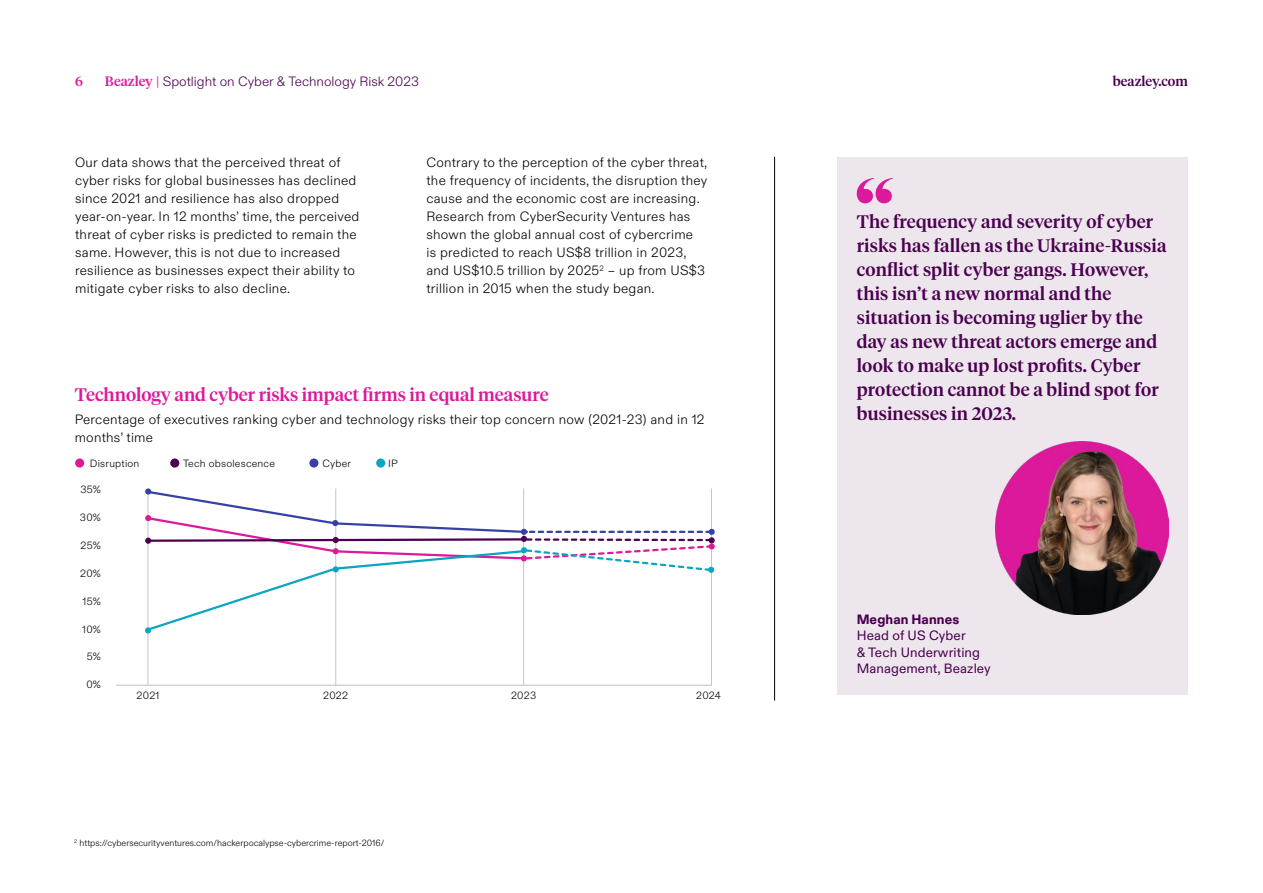
<style>
.page{position:relative;width:1263px;height:893px;background:#fff}
.page>*{position:absolute;margin:0;border:0;box-sizing:border-box;transform-origin:0 0}
.t1{font:500 18px/24px "Tiempos Headline";letter-spacing:.01em;color:#4b0050}
.t2{font:500 18px "Tiempos Headline";color:#dc199b}
.t3{font:300 13.5px/18px "ABC Diatype";letter-spacing:.02em;color:#000}
.t4{font:13.5px/16.5px "ABC Diatype";letter-spacing:.01em;color:#4b0050}
.t5{font:300 13.5px "ABC Diatype";color:#4b0050}
.t6{font:800 13.5px "ABC Diatype";letter-spacing:.01em;color:#4b0050}
.t7{font:500 13.5px "Tiempos Headline";color:#4b0050}
.t8{font:500 13.5px "Tiempos Headline";color:#dc199b}
.t9{font:300 10.5px "ABC Diatype";letter-spacing:.02em;color:#000}
.t10{font:300 9px "ABC Diatype";color:#000}
.s1{font-family:"Tiempos Headline";font-weight:500;color:#dc199b}
.s2{color:#dc199b}
</style>
<div class="page">
<hr style="left:774px;top:157px;width:1px;height:543px;background:#000">
<hr style="left:148px;top:488px;width:1px;height:198px;background:#c8c3cd">
<hr style="left:335px;top:488px;width:1px;height:198px;background:#c8c3cd">
<hr style="left:523px;top:488px;width:1px;height:198px;background:#c8c3cd">
<hr style="left:711px;top:488px;width:1px;height:198px;background:#c8c3cd">
<hr style="left:116px;top:685px;width:596px;height:1px;background:#c8c3cd">
<div style="left:170px;top:458px;width:9px;height:10px;background:#4b0050;border-radius:50%"></div>
<div style="left:75px;top:458px;width:9px;height:10px;background:#dc199b;border-radius:50%"></div>
<div style="left:309px;top:458px;width:9px;height:10px;background:#3741a5;border-radius:50%"></div>
<div style="left:376px;top:458px;width:9px;height:10px;background:#08a6c2;border-radius:50%"></div>
<svg style="left:145px;top:489px;width:570px;height:144px"></svg>
<div style="left:837px;top:157px;width:351px;height:537px;background:#ede6ed"></div>
<svg style="left:857px;top:178px;width:36px;height:25px"></svg>
<img style="left:995px;top:441px;width:173px;height:173px">
<p class="t8" style="left:75px;top:72px;width:9px">6</p>
<p class="t5" style="left:105px;top:71px;width:315px"><span class="s1">Beazley</span> <span class="s2">|</span> Spotlight on Cyber &amp; Technology Risk 2023</p>
<p class="t7" style="left:1113px;top:72px;width:77px">beazley.com</p>
<p class="t3" style="left:75px;top:153px;width:286px">Our data shows that the perceived threat of cyber risks for global businesses has declined since 2021 and resilience has also dropped year-on-year. In 12 months’ time, the perceived threat of cyber risks is predicted to remain the same. However, this is not due to increased resilience as businesses expect their ability to mitigate cyber risks to also decline.</p>
<p class="t3" style="left:426px;top:153px;width:282px">Contrary to the perception of the cyber threat, the frequency of incidents, the disruption they cause and the economic cost are increasing.<br>Research from CyberSecurity Ventures has shown the global annual cost of cybercrime<br>is predicted to reach US$8 trillion in 2023, and US$10.5 trillion by 2025<sup>2</sup> – up from US$3 trillion in 2015 when the study began.</p>
<h1 class="t2" style="left:75px;top:383px;width:475px">Technology and cyber risks impact firms in equal measure</h1>
<p class="t3" style="left:75px;top:409px;width:631px">Percentage of executives ranking cyber and technology risks their top concern now (2021-23) and in 12 months’ time</p>
<p class="t9" style="left:90px;top:455px;width:51px">Disruption</p>
<p class="t9" style="left:80px;top:481px;width:22px">35%</p>
<p class="t9" style="left:80px;top:509px;width:22px">30%</p>
<p class="t9" style="left:81px;top:537px;width:22px">25%</p>
<p class="t9" style="left:80px;top:565px;width:22px">20%</p>
<p class="t9" style="left:83px;top:593px;width:20px">15%</p>
<p class="t9" style="left:82px;top:621px;width:20px">10%</p>
<p class="t9" style="left:87px;top:649px;width:16px">5%</p>
<p class="t9" style="left:86px;top:677px;width:16px">0%</p>
<p class="t9" style="left:137px;top:687px;width:24px">2021</p>
<p class="t9" style="left:183px;top:455px;width:93px">Tech obsolescence</p>
<p class="t9" style="left:323px;top:455px;width:30px">Cyber</p>
<p class="t9" style="left:388px;top:455px;width:11px">IP</p>
<p class="t9" style="left:323px;top:687px;width:26px">2022</p>
<p class="t9" style="left:511px;top:687px;width:26px">2023</p>
<p class="t9" style="left:696px;top:687px;width:26px">2024</p>
<p class="t10" style="left:74px;top:836px;width:312px"><sup>2</sup> https://cybersecurityventures.com/hackerpocalypse-cybercrime-report-2016/</p>
<p class="t1" style="left:857px;top:209px;width:311px">The frequency and severity of cyber risks has fallen as the Ukraine-Russia conflict split cyber gangs. However, this isn’t a new normal and the situation is becoming uglier by the day as new threat actors emerge and look to make up lost profits. Cyber protection cannot be a blind spot for businesses in 2023.</p>
<p class="t6" style="left:857px;top:611px;width:104px">Meghan Hannes</p>
<p class="t4" style="left:857px;top:626px;width:136px">Head of US Cyber<br>&amp; Tech Underwriting<br>Management, Beazley</p>
</div>
